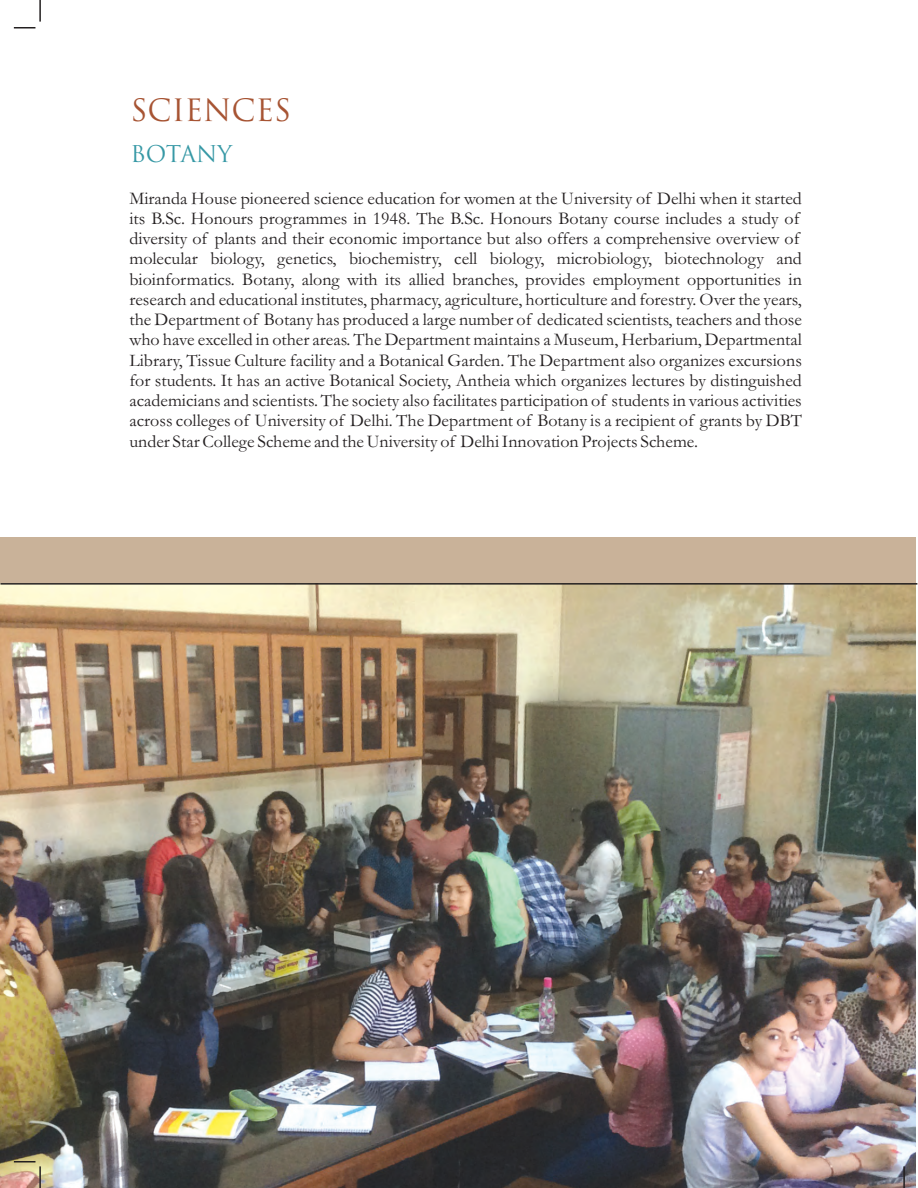
<style>
.page{position:relative;width:918px;height:1188px;background:#fff}
.page>*{position:absolute;margin:0;border:0;box-sizing:border-box;transform-origin:0 0}
.t1{font:30px "Trajan Pro";color:#a75433}
.t2{font:22.5px "Trajan Pro";color:#3698a5}
.t3{font:18px/20.2px "Garamond";color:#231f20}
.s1{font-style:italic}
</style>
<div class="page">
<div style="left:0;top:538px;width:916px;height:172px;background:#c9b299"></div>
<img style="left:0;top:585px;width:916px;height:603px">
<hr style="left:0;top:583px;width:917px;height:2px;background:#231f20">
<hr style="left:903px;top:1166px;width:2px;height:22px;background:#231f20">
<hr style="left:39px;top:0;width:2px;height:22px;background:#231f20">
<svg style="left:14px;top:27px;width:21px;height:1px"></svg>
<svg style="left:14px;top:1161px;width:21px;height:1px"></svg>
<hr style="left:39px;top:1166px;width:2px;height:22px;background:#231f20">
<p class="t1" style="left:130px;top:98px;width:162px">SCIENCES</p>
<p class="t2" style="left:130px;top:145px;width:103px">BOTANY</p>
<p class="t3" style="left:129px;top:190px;width:674px">Miranda House pioneered science education for women at the University of Delhi when it started its B.Sc. Honours programmes in 1948. The B.Sc. Honours Botany course includes a study of diversity of plants and their economic importance but also offers a comprehensive overview of molecular biology, genetics, biochemistry, cell biology, microbiology, biotechnology and bioinformatics. Botany, along with its allied branches, provides employment opportunities in research and educational institutes, pharmacy, agriculture, horticulture and forestry. Over the years, the Department of Botany has produced a large number of dedicated scientists, teachers and those who have excelled in other areas. The Department maintains a Museum, Herbarium, Departmental Library, Tissue Culture facility and a Botanical Garden. The Department also organizes excursions for students. It has an active Botanical Society, <span class="s1">Antheia</span> which organizes lectures by distinguished academicians and scientists. The society also facilitates participation of students in various activities across colleges of University of Delhi. The Department of Botany is a recipient of grants by DBT under Star College Scheme and the University of Delhi Innovation Projects Scheme.</p>
</div>
